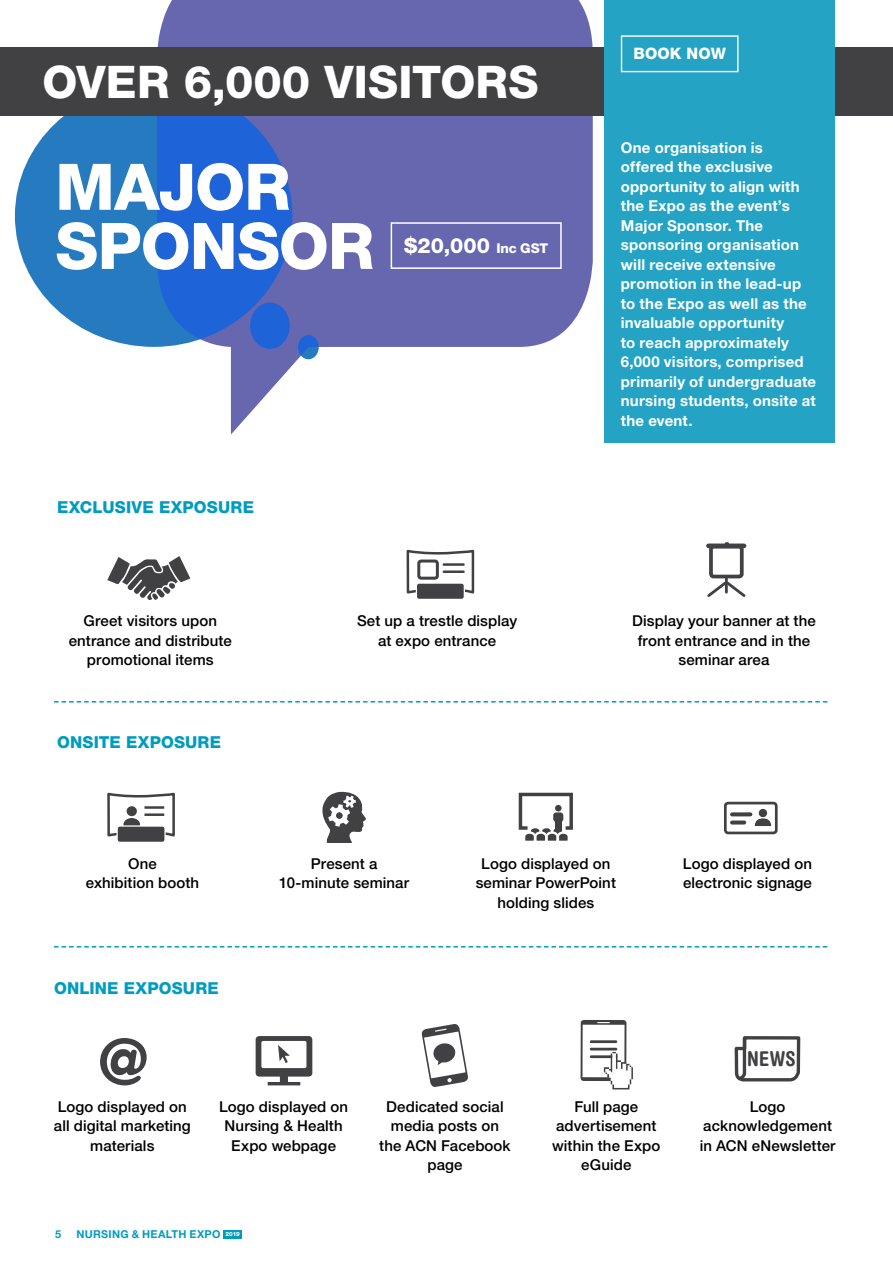
<style>
.page{position:relative;width:893px;height:1263px;background:#fff}
.page>*{position:absolute;margin:0;border:0;box-sizing:border-box;transform-origin:0 0}
.t1{font:800 64.2px/59.1px "Helvetica Neue LT Std";letter-spacing:-.015em;color:#fff}
.t2{font:800 45px "Helvetica Neue LT Std";color:#fff}
.t3{font:800 21px "Helvetica Neue LT Std";color:#fff}
.t4{font:700 condensed 20.4px "Helvetica Rounded LT Std";color:#414042}
.t5{font:800 16.5px "Helvetica Neue LT Std";letter-spacing:.01em;color:#009cc0}
.t6{font:800 15.75px "Helvetica Neue LT Std";letter-spacing:.005em;color:#fff}
.t7{font:500 15px/19.5px "Helvetica Neue LT Std";letter-spacing:.005em;color:#000;text-align:center}
.t8{font:700 15px/19.5px "Helvetica Neue LT Std";letter-spacing:.015em;color:#fff}
.t9{font:700 10.95px "Helvetica Neue LT Std";letter-spacing:.025em;color:#009cc0}
.s1{font-size:13.5px}
</style>
<div class="page">
<div style="left:224px;top:1230px;width:18px;height:8px;background:#009cc0"></div>
<svg style="left:157px;top:0;width:436px;height:435px;fill:#6667af"></svg>
<div style="left:15px;top:85px;width:277px;height:262px;background:linear-gradient(to right,#2982ba,#1c5edd);border-radius:50%"></div>
<div style="left:250px;top:302px;width:40px;height:47px;background:#1e63d8;border-radius:50%"></div>
<svg style="left:298px;top:335px;width:21px;height:24px"></svg>
<div style="left:0;top:47px;width:893px;height:69px;background:#414042"></div>
<div style="left:604px;top:0;width:230px;height:443px;background:#24a3c5"></div>
<svg style="left:54px;top:701px;width:773px;height:1px"></svg>
<svg style="left:54px;top:946px;width:773px;height:1px"></svg>
<div style="left:391px;top:222px;width:171px;height:47px;border:2px solid #fff"></div>
<div style="left:256px;top:1036px;width:56px;height:40px;background:#414042;border-radius:4px"></div>
<div style="left:261px;top:1041px;width:45px;height:27px;background:#fff;border-radius:2px"></div>
<svg style="left:278px;top:1045px;width:12px;height:18px"></svg>
<svg style="left:268px;top:1076px;width:32px;height:9px"></svg>
<svg style="left:421px;top:1024px;width:47px;height:63px"></svg>
<svg style="left:580px;top:1020px;width:46px;height:61px"></svg>
<div style="left:582px;top:1025px;width:42px;height:52px;background:#fff"></div>
<hr style="left:591px;top:1055px;width:25px;height:3px;background:#414042">
<svg style="left:604px;top:1052px;width:29px;height:37px"></svg>
<hr style="left:591px;top:1040px;width:25px;height:3px;background:#414042">
<hr style="left:591px;top:1048px;width:25px;height:2px;background:#414042">
<svg style="left:734px;top:1036px;width:67px;height:46px"></svg>
<svg style="left:100px;top:1038px;width:47px;height:47px"></svg>
<svg style="left:107px;top:792px;width:68px;height:45px"></svg>
<div style="left:127px;top:806px;width:10px;height:10px;background:#414042;border-radius:50%"></div>
<div style="left:123px;top:818px;width:17px;height:13px;background:#414042;border-radius:50%"></div>
<div style="left:117px;top:826px;width:48px;height:16px;background:#414042;border-radius:3px"></div>
<div style="left:116px;top:825px;width:50px;height:18px;border:1px solid #fff;border-radius:3px"></div>
<hr style="left:144px;top:813px;width:20px;height:3px;background:#414042">
<hr style="left:144px;top:806px;width:20px;height:3px;background:#414042">
<div style="left:709px;top:545px;width:35px;height:33px;border:4px solid #414042;border-radius:3px"></div>
<div style="left:708px;top:543px;width:36px;height:5px;background:#414042"></div>
<hr style="left:725px;top:578px;width:3px;height:14px;background:#414042">
<svg style="left:707px;top:579px;width:39px;height:18px"></svg>
<svg style="left:518px;top:792px;width:55px;height:49px"></svg>
<svg style="left:322px;top:791px;width:44px;height:52px"></svg>
<svg style="left:107px;top:556px;width:83px;height:44px"></svg>
<div style="left:724px;top:802px;width:54px;height:32px;border:3px solid #414042;border-radius:3px"></div>
<svg style="left:732px;top:812px;width:18px;height:4px"></svg>
<svg style="left:732px;top:820px;width:12px;height:4px"></svg>
<div style="left:759px;top:809px;width:8px;height:8px;background:#414042;border-radius:50%"></div>
<svg style="left:755px;top:818px;width:16px;height:8px"></svg>
<svg style="left:406px;top:549px;width:69px;height:45px"></svg>
<div style="left:416px;top:583px;width:48px;height:16px;background:#414042;border-radius:3px"></div>
<div style="left:416px;top:582px;width:49px;height:18px;border:1px solid #fff;border-radius:3px"></div>
<hr style="left:444px;top:570px;width:19px;height:3px;background:#414042">
<hr style="left:444px;top:563px;width:19px;height:3px;background:#414042">
<div style="left:417px;top:559px;width:22px;height:21px;border:3px solid #414042;border-radius:2px"></div>
<div style="left:621px;top:35px;width:118px;height:37px;border:1px solid #fff"></div>
<h2 class="t2" style="left:43px;top:55px;width:497px">OVER 6,000 VISITORS</h2>
<h1 class="t1" style="left:55px;top:157px;width:321px">MAJOR<br>SPONSOR</h1>
<h3 class="t3" style="left:404px;top:233px;width:146px">$20,000 <span class="s1">Inc GST</span></h3>
<p class="t5" style="left:57px;top:497px;width:198px">EXCLUSIVE EXPOSURE</p>
<p class="t6" style="left:633px;top:45px;width:94px">BOOK NOW</p>
<p class="t8" style="left:621px;top:137px;width:197px">One organisation is offered the exclusive opportunity to align with the Expo as the event’s<br>Major Sponsor. The sponsoring organisation will receive extensive promotion in the lead-up to the Expo as well as the invaluable opportunity<br>to reach approximately<br>6,000 visitors, comprised primarily of undergraduate nursing students, onsite at the event.</p>
<p class="t7" style="left:69px;top:611px;width:165px">Greet visitors upon entrance and distribute promotional items</p>
<p class="t7" style="left:357px;top:611px;width:162px">Set up a trestle display at expo entrance</p>
<p class="t7" style="left:632px;top:611px;width:185px">Display your banner at the front entrance and in the seminar area</p>
<p class="t5" style="left:57px;top:732px;width:166px">ONSITE EXPOSURE</p>
<p class="t7" style="left:86px;top:854px;width:115px">One<br>exhibition booth</p>
<p class="t7" style="left:279px;top:854px;width:131px">Present a<br>10-minute seminar</p>
<p class="t7" style="left:476px;top:854px;width:142px">Logo displayed on seminar PowerPoint holding slides</p>
<p class="t7" style="left:683px;top:854px;width:131px;text-align:left">Logo displayed on electronic signage</p>
<p class="t5" style="left:54px;top:979px;width:166px">ONLINE EXPOSURE</p>
<h3 class="t4" style="left:747px;top:1046px;width:50px">NEWS</h3>
<p class="t7" style="left:54px;top:1097px;width:139px">Logo displayed on all digital marketing materials</p>
<p class="t7" style="left:219px;top:1097px;width:131px">Logo displayed on<br>Nursing &amp; Health<br>Expo webpage</p>
<p class="t7" style="left:379px;top:1097px;width:133px">Dedicated social media posts on the ACN Facebook page</p>
<p class="t7" style="left:552px;top:1097px;width:110px">Full page advertisement within the Expo eGuide</p>
<p class="t7" style="left:700px;top:1097px;width:137px">Logo acknowledgement in ACN eNewsletter</p>
<p class="t9" style="left:55px;top:1227px;width:8px">5</p>
<p class="t9" style="left:76px;top:1227px;width:165px">NURSING &amp; HEALTH EXPO <sup>2019</sup></p>
</div>
